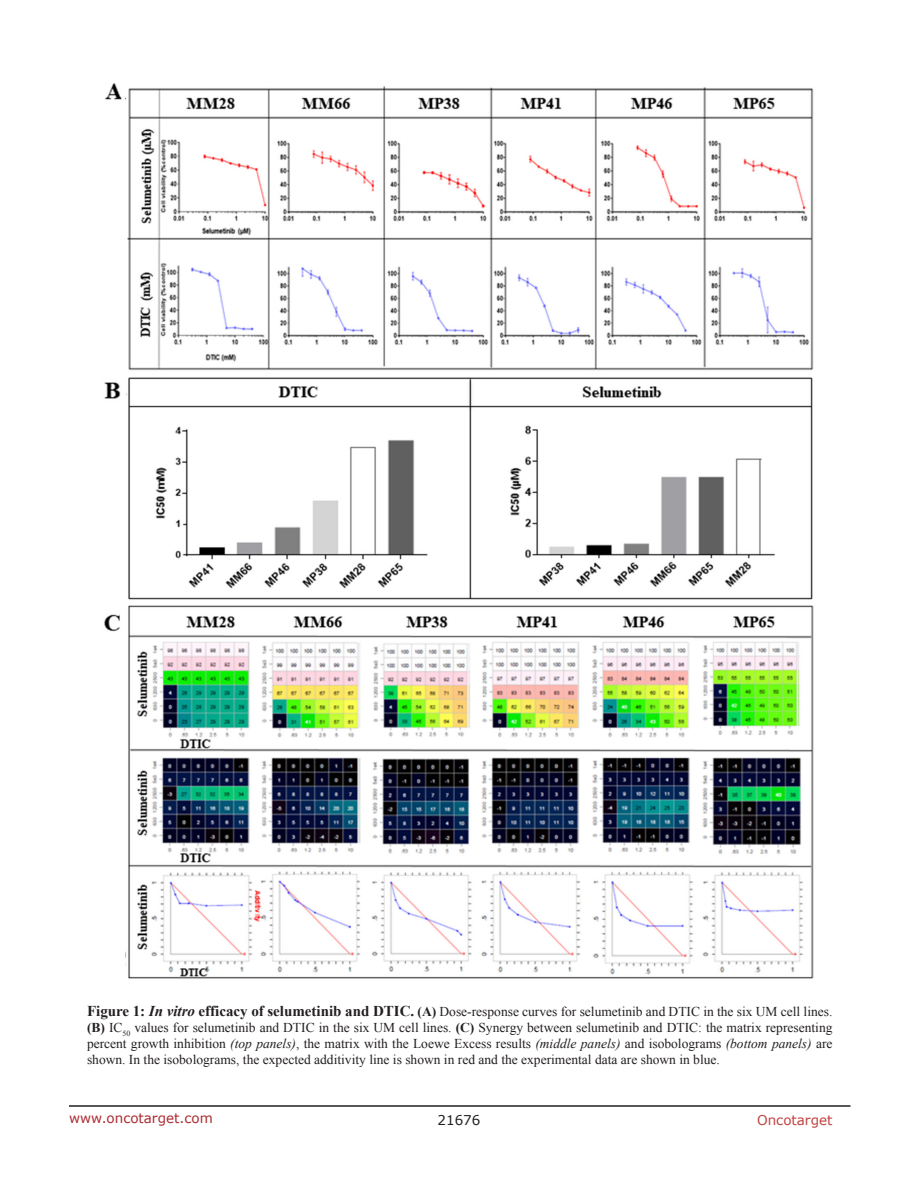
<style>
.page{position:relative;width:918px;height:1188px;background:#fff}
.page>*{position:absolute;margin:0;border:0;box-sizing:border-box;transform-origin:0 0}
.figuretext{font:13.5px/16.2px "Times New Roman";color:#231f20;text-align:justify}
.t1{font:13.5px "Verdana";color:#ac2b31}
.t2{font:13.5px "Verdana";color:#c24141}
.t3{font:13.5px "Verdana";color:#231f20}
.s1{font-weight:700;font-size:15px}
.s2{font-weight:700;font-style:italic;font-size:15px}
.s3{font-weight:700}
.s4{font-style:italic}
</style>
<div class="page">
<hr style="left:69px;top:1105px;width:781px;height:2px;background:#231f20">
<img style="left:104px;top:83px;width:710px;height:896px">
<p class="figuretext" style="left:87px;top:1003px;width:747px"><span class="s1">Figure 1:</span> <span class="s2">In vitro</span> <span class="s1">efficacy of selumetinib and DTIC.</span> <span class="s3">(A)</span> Dose-response curves for selumetinib and DTIC in the six UM cell lines. <span class="s3">(B)</span> IC<sub>50</sub> values for selumetinib and DTIC in the six UM cell lines. <span class="s3">(C)</span> Synergy between selumetinib and DTIC: the matrix representing percent growth inhibition <span class="s4">(top panels)</span>, the matrix with the Loewe Excess results <span class="s4">(middle panels)</span> and isobolograms <span class="s4">(bottom panels)</span> are shown. In the isobolograms, the expected additivity line is shown in red and the experimental data are shown in blue.</p>
<p class="t1" style="left:69px;top:1109px;width:145px">www.oncotarget.com</p>
<p class="t3" style="left:438px;top:1111px;width:44px">21676</p>
<p class="t2" style="left:757px;top:1111px;width:77px">Oncotarget</p>
</div>
